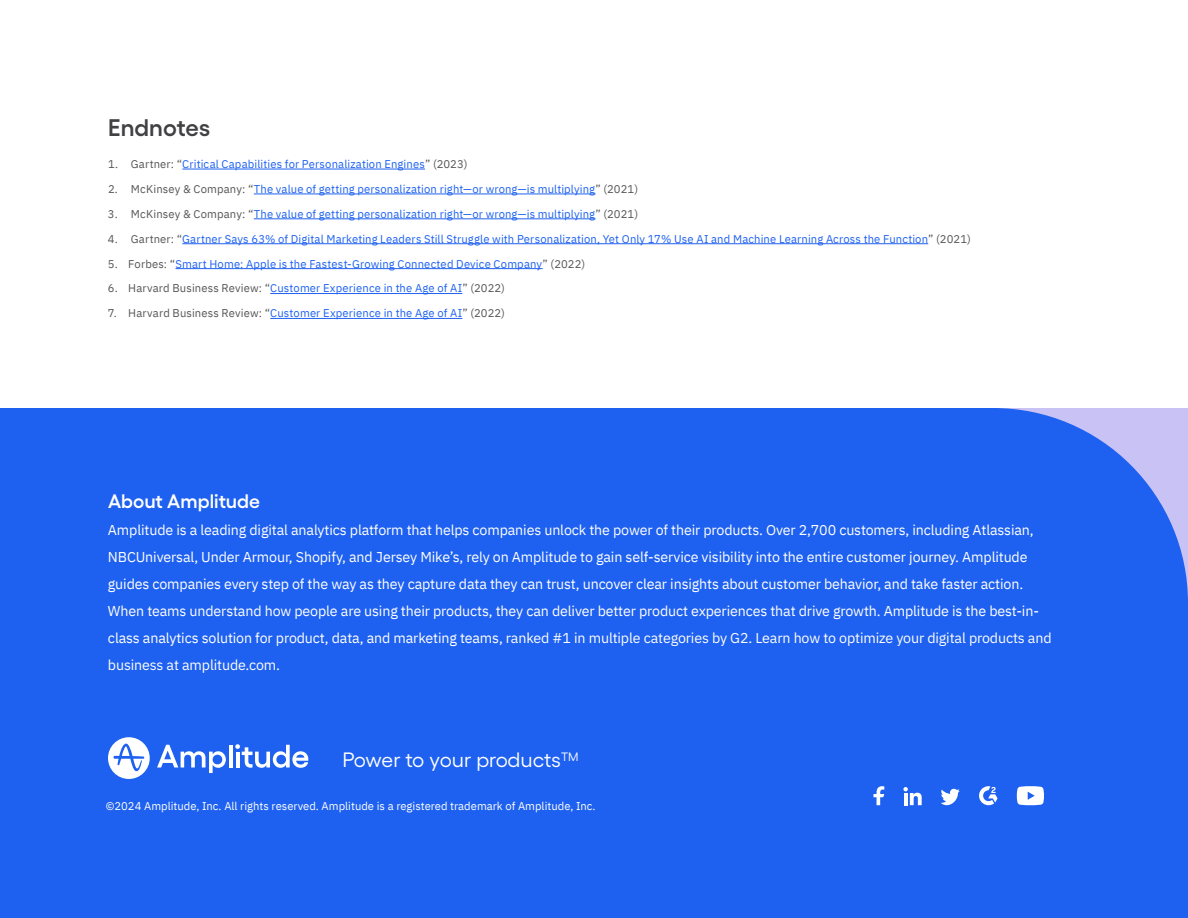
<style>
.page{position:relative;width:1188px;height:918px;background:#fff}
.page>*{position:absolute;margin:0;border:0;box-sizing:border-box;transform-origin:0 0}
.t1{font:600 24px "Gellix";color:#414042}
.t2{font:20.85px "Gellix";color:#fff}
.t3{font:600 19.5px "Gellix";color:#fff}
.t4{font:14.25px/27px "IBM Plex Sans";letter-spacing:-.01em;color:#fff}
.t5{font:11.25px "IBM Plex Sans";letter-spacing:.01em;color:#1e61f0}
.t6{font:11.25px "IBM Plex Sans";letter-spacing:.01em;color:#565656}
.t7{font:11.25px "IBM Plex Sans";color:#fff}
.s1{color:#565656}
.s2{color:#1e61f0}
.s3{font-style:inherit}
</style>
<div class="page">
<hr style="left:182px;top:169px;width:243px;height:1px;background:#1e61f0">
<hr style="left:254px;top:194px;width:341px;height:1px;background:#1e61f0">
<hr style="left:254px;top:218px;width:341px;height:1px;background:#1e61f0">
<hr style="left:182px;top:243px;width:746px;height:1px;background:#1e61f0">
<hr style="left:176px;top:268px;width:367px;height:1px;background:#1e61f0">
<hr style="left:270px;top:293px;width:192px;height:1px;background:#1e61f0">
<hr style="left:270px;top:318px;width:192px;height:1px;background:#1e61f0">
<div style="left:0;top:408px;width:1188px;height:510px;background:#1e61f0"></div>
<svg style="left:157px;top:745px;width:69px;height:28px"></svg>
<hr style="left:229px;top:745px;width:3px;height:22px;background:#fff">
<svg style="left:235px;top:744px;width:73px;height:24px"></svg>
<svg style="left:108px;top:737px;width:42px;height:42px"></svg>
<svg style="left:941px;top:788px;width:19px;height:21px"></svg>
<svg style="left:873px;top:786px;width:11px;height:19px"></svg>
<svg style="left:903px;top:787px;width:19px;height:18px"></svg>
<svg style="left:1017px;top:786px;width:27px;height:19px"></svg>
<svg style="left:978px;top:786px;width:20px;height:19px"></svg>
<h1 class="t1" style="left:108px;top:108px;width:104px">Endnotes</h1>
<p class="t5" style="left:108px;top:155px;width:361px"><span class="s1">1. Gartner: “</span>Critical Capabilities for Personalization Engines<span class="s1">” (2023)</span></p>
<p class="t5" style="left:108px;top:180px;width:532px"><span class="s1">2. McKinsey &amp; Company: “</span>The value of getting personalization right—or wrong—is multiplying<span class="s1">” (2021)</span></p>
<p class="t5" style="left:108px;top:205px;width:532px"><span class="s1">3. McKinsey &amp; Company: “</span>The value of getting personalization right—or wrong—is multiplying<span class="s1">” (2021)</span></p>
<p class="t5" style="left:108px;top:230px;width:864px"><span class="s1">4. Gartner: “</span>Gartner Says 63% of Digital Marketing Leaders Still Struggle with Personalization, Yet Only 17% Use AI and Machine Learning Across the Function<span class="s1">” (2021)</span></p>
<p class="t5" style="left:108px;top:255px;width:479px"><span class="s1">5. Forbes: “</span>Smart Home: Apple is the Fastest-Growing Connected Device Company<span class="s1">” (2022)</span></p>
<p class="t6" style="left:108px;top:280px;width:399px">6. Harvard Business Review: “<span class="s2">Customer Experience in the Age of AI</span>” (2022)</p>
<p class="t6" style="left:108px;top:305px;width:399px">7. Harvard Business Review: “<span class="s2">Customer Experience in the Age of AI</span>” (2022)</p>
<h3 class="t3" style="left:108px;top:486px;width:154px">About Amplitude</h3>
<p class="t4" style="left:108px;top:516px;width:945px">Amplitude is a leading digital analytics platform that helps companies unlock the power of their products. Over 2,700 customers, including Atlassian, NBCUniversal, Under Armour, Shopify, and Jersey Mike’s, rely on Amplitude to gain self-service visibility into the entire customer journey. Amplitude guides companies every step of the way as they capture data they can trust, uncover clear insights about customer behavior, and take faster action.<br>When teams understand how people are using their products, they can deliver better product experiences that drive growth. Amplitude is the best-in&shy;class analytics solution for product, data, and marketing teams, <span class="s3">ranked #1 in multiple categories by G2. Learn how to optimize your digital products and business at amplitude.com.</span></p>
<h2 class="t2" style="left:342px;top:744px;width:238px">Power to your products<sup>TM</sup></h2>
<p class="t7" style="left:106px;top:797px;width:491px">©2024 Amplitude, Inc. All rights reserved. Amplitude is a registered trademark of Amplitude, Inc.</p>
</div>
